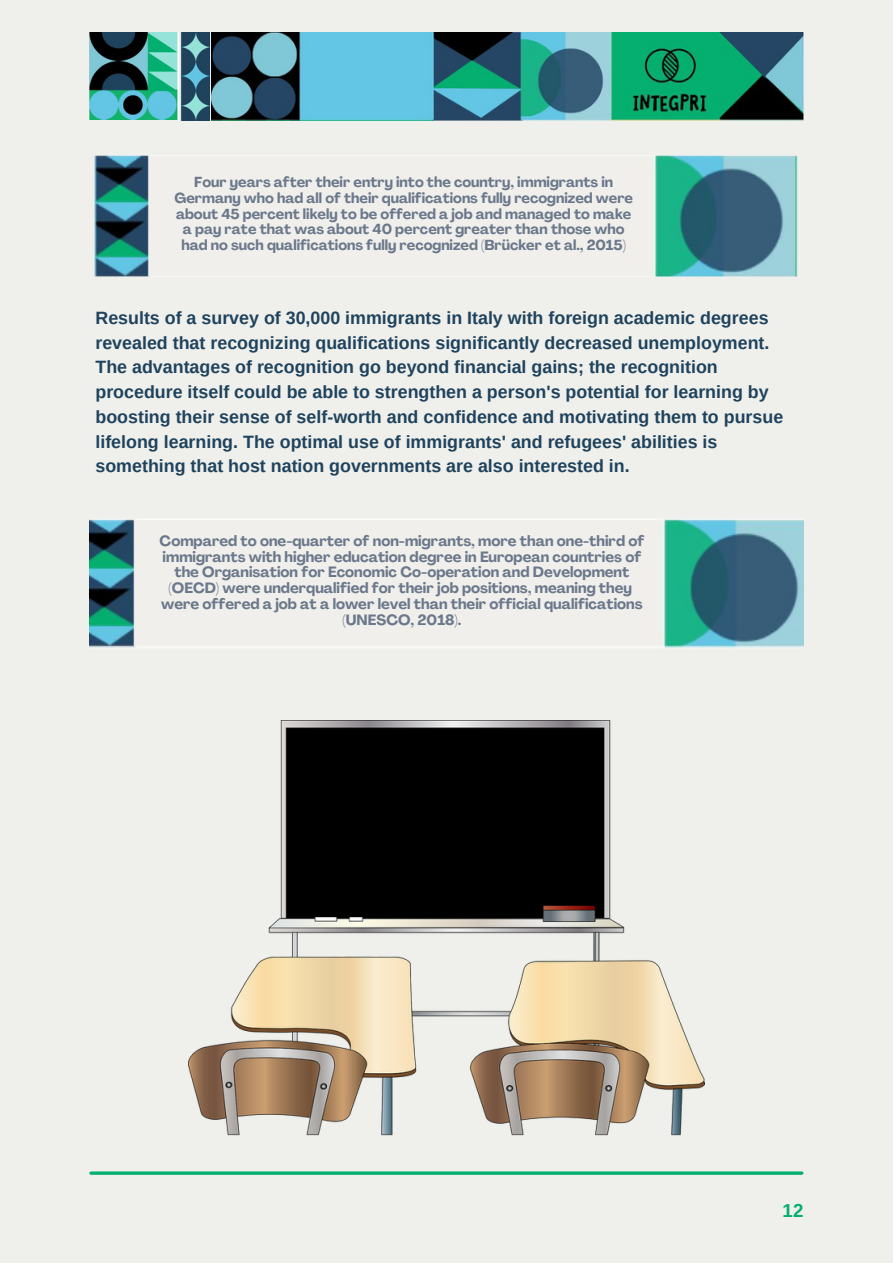
<style>
.page{position:relative;width:893px;height:1264px;background:#fff}
.page>*{position:absolute;margin:0;border:0;box-sizing:border-box;transform-origin:0 0}
.t1{font:700 18.75px "Arimo";color:#04af6f}
.t2{font:700 17.85px/24.8px "Arimo";color:#1f435d}
.t3{font:700 14.7px/15.8px "Agrandir";color:#6b788b;text-align:center}
.t4{font:700 14.25px/15.8px "Agrandir";color:#6b788b;text-align:center}
</style>
<div class="page">
<div style="left:0;top:0;width:892px;height:1262px;background:#efefeb"></div>
<hr style="left:91px;top:1171px;width:710px;height:3px;background:#04af6f">
<img style="left:212px;top:32px;width:591px;height:89px">
<img style="left:89px;top:32px;width:89px;height:88px">
<img style="left:180px;top:33px;width:30px;height:87px">
<img style="left:188px;top:720px;width:516px;height:416px">
<img style="left:94px;top:156px;width:704px;height:121px">
<img style="left:89px;top:519px;width:714px;height:129px">
<p class="t4" style="left:174px;top:176px;width:460px">Four years after their entry into the country, immigrants in Germany who had all of their qualifications fully recognized were about 45 percent likely to be offered a job and managed to make a pay rate that was about 40 percent greater than those who had no such qualifications fully recognized (Brücker et al., 2015)</p>
<p class="t2" style="left:95px;top:305px;width:689px">Results of a survey of 30,000 immigrants in Italy with foreign academic degrees revealed that recognizing qualifications significantly decreased unemployment.<br>The advantages of recognition go beyond financial gains; the recognition procedure itself could be able to strengthen a person's potential for learning by boosting their sense of self-worth and confidence and motivating them to pursue lifelong learning. The optimal use of immigrants' and refugees' abilities is something that host nation governments are also interested in.</p>
<p class="t3" style="left:159px;top:534px;width:486px">Compared to one-quarter of non-migrants, more than one-third of immigrants with higher education degree in European countries of the Organisation for Economic Co-operation and Development (OECD) were underqualified for their job positions, meaning they</p>
<p class="t3" style="left:161px;top:597px;width:483px">were offered a job at a lower level than their official qualifications (UNESCO, 2018).</p>
<p class="t1" style="left:782px;top:1200px;width:22px">12</p>
</div>
